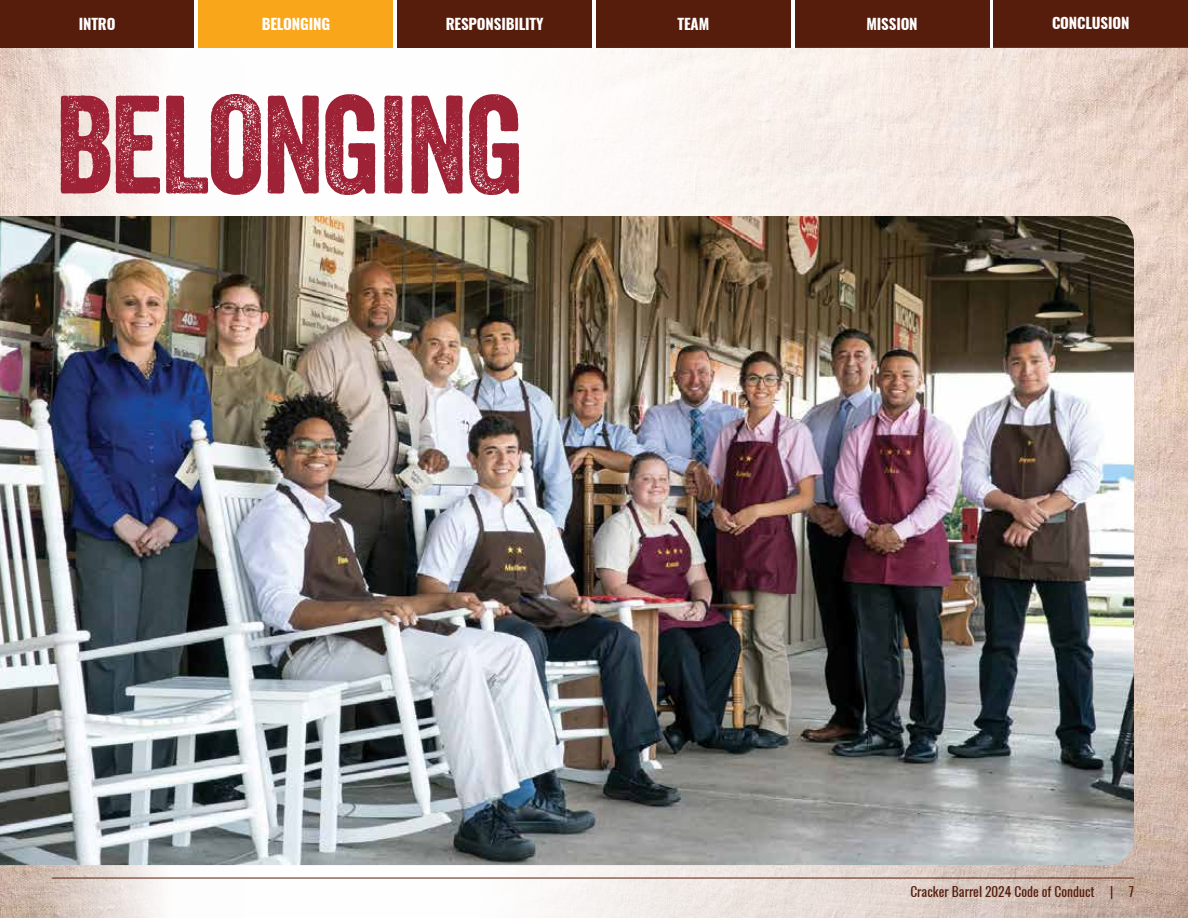
<style>
.page{position:relative;width:1188px;height:918px;background:#fff}
.page>*{position:absolute;margin:0;border:0;box-sizing:border-box;transform-origin:0 0}
.t1{font:135px "Veneer";letter-spacing:-.02em;color:#9d2235}
.t2{font:700 15px "Oswald";letter-spacing:-.01em;color:#fff}
.t3{font:13.5px "Oswald";color:#571d0c}
</style>
<div class="page">
<img style="left:0;top:48px;width:171px;height:870px">
<div style="left:0;top:0;width:194px;height:48px;background:#571d0c"></div>
<div style="left:795px;top:0;width:194px;height:48px;background:#571d0c"></div>
<div style="left:397px;top:0;width:195px;height:48px;background:#571d0c"></div>
<div style="left:994px;top:0;width:194px;height:48px;background:#571d0c"></div>
<div style="left:596px;top:0;width:195px;height:48px;background:#571d0c"></div>
<img style="left:171px;top:48px;width:1017px;height:870px">
<hr style="left:52px;top:878px;width:1082px;height:1px;background:#571d0c">
<div style="left:199px;top:0;width:194px;height:48px;background:#faa61a"></div>
<img style="left:0;top:216px;width:1134px;height:649px">
<p class="t2" style="left:79px;top:14px;width:38px">INTRO</p>
<p class="t2" style="left:446px;top:14px;width:99px">RESPONSIBILITY</p>
<p class="t2" style="left:677px;top:14px;width:33px">TEAM</p>
<p class="t2" style="left:866px;top:14px;width:53px">MISSION</p>
<p class="t2" style="left:1052px;top:13px;width:79px">CONCLUSION</p>
<p class="t2" style="left:262px;top:14px;width:70px">BELONGING</p>
<h1 class="t1" style="left:55px;top:63px;width:472px">BELONGING</h1>
<p class="t3" style="left:910px;top:883px;width:225px">Cracker Barrel 2024 Code of Conduct | 7</p>
</div>
